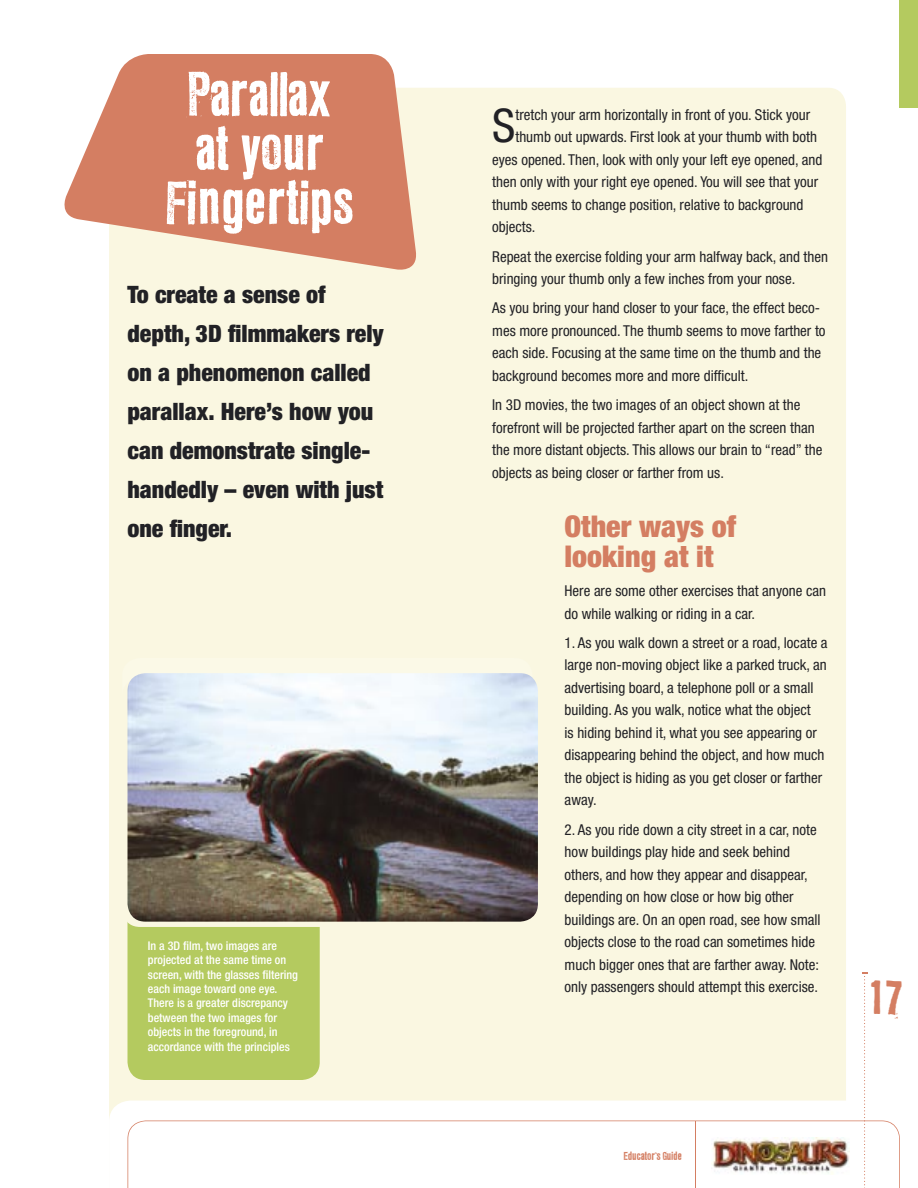
<style>
.page{position:relative;width:918px;height:1188px;background:#fff}
.page>*{position:absolute;margin:0;border:0;box-sizing:border-box;transform-origin:0 0}
.t1{font:55.5px/54px "LL Rubber Grotesque";letter-spacing:-.06em;color:#fff;text-align:center}
.t2{font:condensed 46.5px "Helvetica Neue";color:#212125}
.t3{font:42px "LL Rubber Grotesque";color:#d47e62}
.t4{font:900 condensed 30px/30px "Helvetica Neue";color:#d47e62}
.t5{font:900 condensed 24px/39px "Helvetica Neue";color:#212125}
.t6{font:condensed 15px/22.5px "Helvetica Neue";color:#212125}
.t7{font:500 condensed 12px/14.4px "Helvetica Neue";color:#fff}
.t8{font:10.5px "LL Rubber Grotesque";letter-spacing:-.06em;color:#d47e62}
</style>
<div class="page">
<div style="left:109px;top:88px;width:737px;height:1013px;background:#faf7e1"></div>
<svg style="left:127px;top:1120px;width:773px;height:68px"></svg>
<hr style="left:695px;top:1121px;width:1px;height:67px;background:#d47e62">
<img style="left:711px;top:1138px;width:139px;height:37px">
<svg style="left:862px;top:973px;width:5px;height:215px"></svg>
<div style="left:900px;top:0;width:18px;height:108px;background:#b4ca5f"></div>
<svg style="left:64px;top:54px;width:355px;height:219px;fill:#d47e62"></svg>
<div style="left:128px;top:881px;width:192px;height:199px;background:#b4ca5f;border-radius:18px"></div>
<div style="left:122px;top:658px;width:411px;height:248px;background:#fbf9e7;border-radius:18px"></div>
<div style="left:122px;top:678px;width:411px;height:249px;background:#faf7e1;border-radius:18px"></div>
<img style="left:128px;top:673px;width:410px;height:249px">
<h1 class="t1" style="left:165px;top:69px;width:192px">Parallax at your<br>Fingertips</h1>
<h3 class="t5" style="left:128px;top:275px;width:258px">To create a sense of depth, 3D filmmakers rely on a phenomenon called parallax. Here’s how you can demonstrate single&shy;handedly – even with just one finger.</h3>
<p class="t7" style="left:148px;top:938px;width:152px">In a 3D film, two images are projected at the same time on screen, with the glasses filtering each image toward one eye.<br>There is a greater discrepancy between the two images for objects in the foreground, in accordance with the principles</p>
<h2 class="t2" style="left:492px;top:99px;width:25px">S</h2>
<p class="t6" style="left:515px;top:103px;width:296px">tretch your arm horizontally in front of you. Stick your</p>
<p class="t6" style="left:515px;top:126px;width:303px">thumb out upwards. First look at your thumb with both</p>
<p class="t6" style="left:492px;top:148px;width:332px">eyes opened. Then, look with only your left eye opened, and</p>
<p class="t6" style="left:492px;top:171px;width:327px">then only with your right eye opened. You will see that your</p>
<p class="t6" style="left:492px;top:193px;width:313px">thumb seems to change position, relative to background</p>
<p class="t6" style="left:492px;top:216px;width:45px">objects.</p>
<p class="t6" style="left:492px;top:245px;width:337px">Repeat the exercise folding your arm halfway back, and then bringing your thumb only a few inches from your nose.</p>
<p class="t6" style="left:492px;top:297px;width:335px">As you bring your hand closer to your face, the effect beco&shy;mes more pronounced. The thumb seems to move farther to each side. Focusing at the same time on the thumb and the background becomes more and more difficult.</p>
<p class="t6" style="left:492px;top:393px;width:332px">In 3D movies, the two images of an object shown at the forefront will be projected farther apart on the screen than the more distant objects. This allows our brain to “read” the objects as being closer or farther from us.</p>
<h3 class="t4" style="left:565px;top:511px;width:173px">Other ways of looking at it</h3>
<p class="t6" style="left:565px;top:579px;width:263px">Here are some other exercises that anyone can do while walking or riding in a car.</p>
<p class="t6" style="left:565px;top:631px;width:265px">1. As you walk down a street or a road, locate a large non-moving object like a parked truck, an advertising board, a telephone poll or a small building. As you walk, notice what the object<br>is hiding behind it, what you see appearing or disappearing behind the object, and how much the object is hiding as you get closer or farther away.</p>
<p class="t6" style="left:565px;top:818px;width:258px">2. As you ride down a city street in a car, note how buildings play hide and seek behind others, and how they appear and disappear, depending on how close or how big other buildings are. On an open road, see how small objects close to the road can sometimes hide much bigger ones that are farther away. Note: only passengers should attempt this exercise.</p>
<h3 class="t3" style="left:869px;top:972px;width:37px">17</h3>
<p class="t8" style="left:624px;top:1149px;width:61px">Educator’s Guide</p>
</div>
